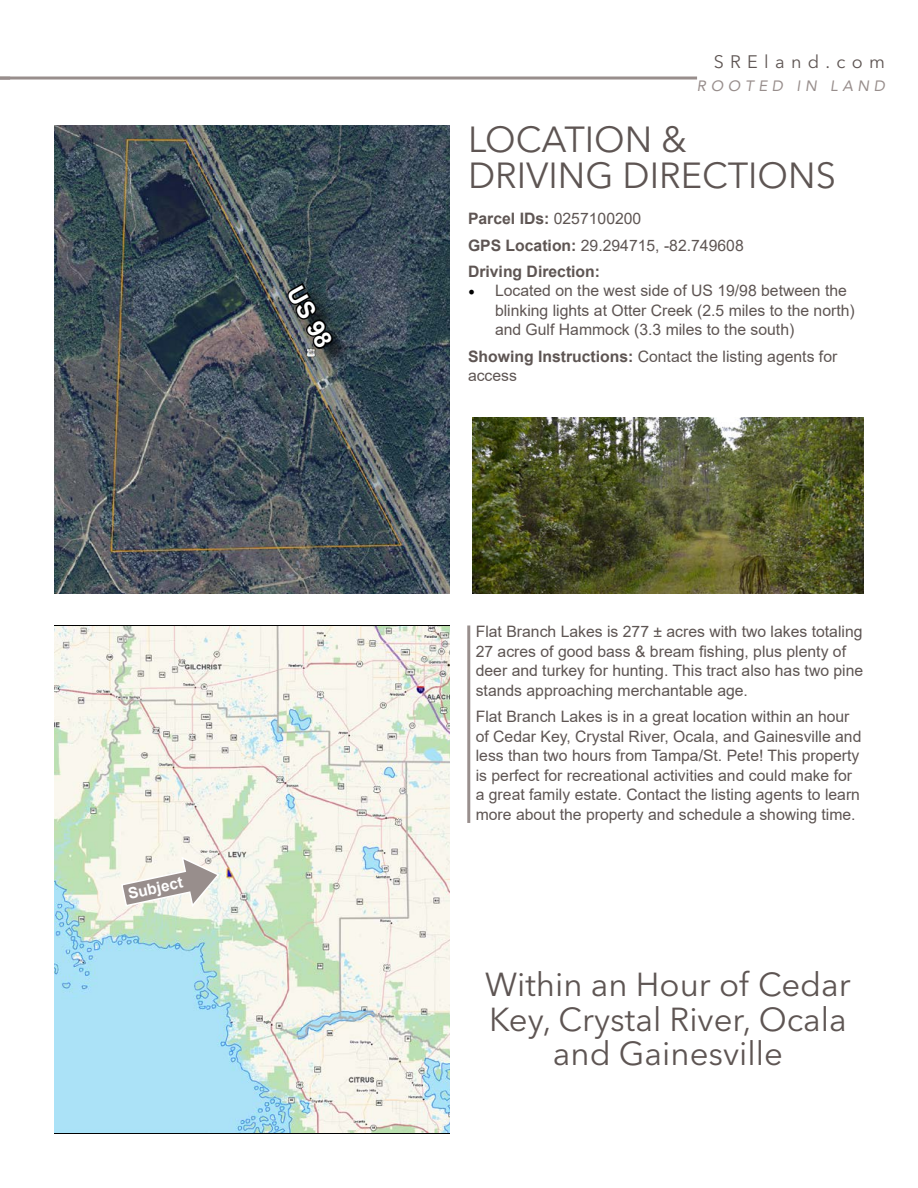
<style>
.page{position:relative;width:918px;height:1188px;background:#fff}
.page>*{position:absolute;margin:0;border:0;box-sizing:border-box;transform-origin:0 0}
.t1{font:36px/36px "Avenir Next LT Pro";color:#5e5553}
.t2{font:33px/34.5px "Avenir Next LT Pro";color:#5e5553;text-align:center}
.t3{font:700 24px "Arial";color:#fff}
.t4{font:18px "Avenir Next LT Pro";letter-spacing:.35em;color:#5e5553}
.t5{font:15.75px/19.5px "Arial";color:#5e5553}
.t6{font:700 15.75px/26.2px "Arial";color:#5e5553}
.t7{font:700 15.45px "Arial";color:#fff}
.t8{font:italic 15px "Avenir";letter-spacing:.31em;color:#988e8c}
.t9{font:9.75px "Liberation Sans";color:#000}
.t10{font:5.55px/6.9px "Liberation Sans";color:#000}
.s1{font-weight:400}
.s2{font-family:"Minion Pro";font-size:18px;color:#000}
.s3{font-weight:700}
</style>
<div class="page">
<hr style="left:0;top:77px;width:697px;height:3px;background:#988e8c">
<hr style="left:467px;top:625px;width:3px;height:198px;background:#988e8c">
<img style="left:54px;top:125px;width:396px;height:469px">
<hr style="left:54px;top:625px;width:396px;height:2px;background:#000">
<hr style="left:54px;top:1133px;width:396px;height:1px;background:#000">
<img style="left:54px;top:627px;width:396px;height:506px">
<svg style="left:120px;top:855px;width:101px;height:53px"></svg>
<div style="left:290px;top:285px;width:61px;height:83px;background:#000;opacity:.6"></div>
<svg style="left:285px;top:275px;width:50px;height:76px;background:#313b3e"></svg>
<img style="left:473px;top:418px;width:390px;height:176px">
<h3 class="t3" style="left:308px;top:279px;width:68px;rotate:61deg">US 98</h3>
<p class="t7" style="left:126px;top:883px;width:57px;rotate:-12deg">Subject</p>
<p class="t4" style="left:714px;top:51px;width:173px">SREland.com</p>
<p class="t8" style="left:697px;top:77px;width:190px">ROOTED IN LAND</p>
<h1 class="t1" style="left:468px;top:122px;width:369px">LOCATION &amp;<br>DRIVING DIRECTIONS</h1>
<p class="t6" style="left:468px;top:206px;width:277px">Parcel IDs: <span class="s1">0257100200<br></span>GPS Location: <span class="s1">29.294715, -82.749608<br></span>Driving Direction:</p>
<p class="t5" style="left:495px;top:281px;width:361px;text-indent:-27px"><span class="s2">•</span> Located on the west side of US 19/98 between the blinking lights at Otter Creek (2.5 miles to the north) and Gulf Hammock (3.3 miles to the south)</p>
<p class="t5" style="left:468px;top:346px;width:371px"><span class="s3">Showing Instructions:</span> Contact the listing agents for access</p>
<p class="t5" style="left:476px;top:622px;width:389px">Flat Branch Lakes is 277 ± acres with two lakes totaling 27 acres of good bass &amp; bream fishing, plus plenty of deer and turkey for hunting. This tract also has two pine stands approaching merchantable age.</p>
<p class="t5" style="left:476px;top:707px;width:387px">Flat Branch Lakes is in a great location within an hour of Cedar Key, Crystal River, Ocala, and Gainesville and less than two hours from Tampa/St. Pete! This property is perfect for recreational activities and could make for a great family estate. Contact the listing agents to learn more about the property and schedule a showing time.</p>
<p class="t9" style="left:664px;top:633px;width:121px">Flat Branch Lakes - Locator</p>
<p class="t10" style="left:659px;top:649px;width:49px">County Boundaries</p>
<p class="t10" style="left:659px;top:663px;width:40px">Lines Drawing<br>Labels Drawing</p>
<p class="t10" style="left:659px;top:684px;width:16px">Water</p>
<h2 class="t2" style="left:485px;top:968px;width:367px">Within an Hour of Cedar<br>Key, Crystal River, Ocala and Gainesville</h2>
</div>
